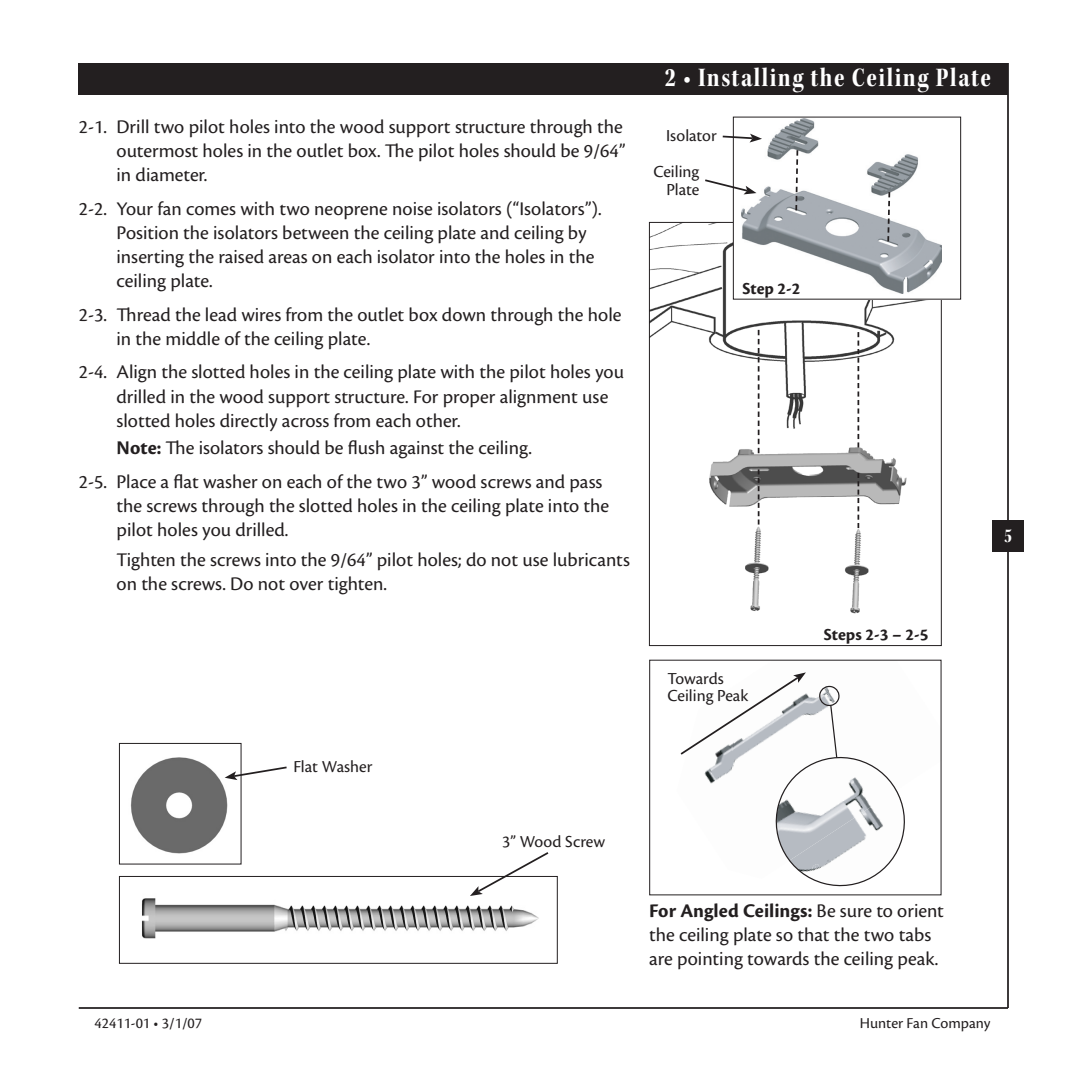
<style>
.page{position:relative;width:1071px;height:1071px;background:#fff}
.page>*{position:absolute;margin:0;border:0;box-sizing:border-box;transform-origin:0 0}
.t1{font:28px "Kepler Std Bold Cn Subh";letter-spacing:.055em;color:#fff}
.Bullet_for_step_sub{font:20.12px/24.2px "Cronos Pro";color:#231f20}
.Caption{font:17.5px/17.5px "Cronos Pro";color:#231f20}
.Caption-2{font:700 17.5px "Cronos Pro";letter-spacing:-.005em;color:#231f20}
.t2{font:15.75px "Cronos Pro";color:#231f20}
.s1{font-weight:700}
</style>
<div class="page">
<div style="left:79px;top:63px;width:929px;height:31px;background:#231f20"></div>
<hr style="left:1007px;top:63px;width:2px;height:945px;background:#231f20">
<hr style="left:79px;top:1007px;width:929px;height:2px;background:#231f20">
<div style="left:992px;top:520px;width:32px;height:31px;background:#231f20"></div>
<img style="left:651px;top:224px;width:289px;height:390px">
<div style="left:733px;top:117px;width:228px;height:182px;background:#fff"></div>
<img style="left:741px;top:119px;width:200px;height:175px">
<div style="left:733px;top:117px;width:228px;height:182px;border:1px solid #231f20"></div>
<img style="left:142px;top:898px;width:397px;height:41px">
<div style="left:119px;top:876px;width:439px;height:88px;border:1px solid #231f20"></div>
<img style="left:130px;top:757px;width:98px;height:97px">
<div style="left:119px;top:743px;width:123px;height:121px;border:1px solid #231f20"></div>
<svg style="left:470px;top:852px;width:80px;height:44px"></svg>
<svg style="left:225px;top:765px;width:62px;height:15px"></svg>
<svg style="left:794px;top:148px;width:5px;height:64px"></svg>
<svg style="left:886px;top:190px;width:5px;height:53px"></svg>
<svg style="left:758px;top:469px;width:2px;height:56px"></svg>
<svg style="left:758px;top:330px;width:2px;height:123px"></svg>
<svg style="left:858px;top:332px;width:1px;height:116px"></svg>
<svg style="left:858px;top:473px;width:1px;height:55px"></svg>
<svg style="left:680px;top:672px;width:225px;height:215px"></svg>
<svg style="left:705px;top:178px;width:52px;height:16px"></svg>
<svg style="left:722px;top:134px;width:40px;height:9px"></svg>
<p class="Bullet_for_step_sub" style="left:117px;top:114px;width:511px;text-indent:-38px">2-1. Drill two pilot holes into the wood support structure through the outermost holes in the outlet box. The pilot holes should be 9/64” in diameter.</p>
<p class="Bullet_for_step_sub" style="left:117px;top:196px;width:487px;text-indent:-38px">2-2. Your fan comes with two neoprene noise isolators (“Isolators”).<br>Position the isolators between the ceiling plate and ceiling by inserting the raised areas on each isolator into the holes in the ceiling plate.</p>
<p class="Bullet_for_step_sub" style="left:117px;top:302px;width:507px;text-indent:-38px">2-3. Thread the lead wires from the outlet box down through the hole in the middle of the ceiling plate.</p>
<p class="Bullet_for_step_sub" style="left:117px;top:360px;width:509px;text-indent:-38px">2-4. Align the slotted holes in the ceiling plate with the pilot holes you drilled in the wood support structure. For proper alignment use slotted holes directly across from each other.</p>
<p class="Bullet_for_step_sub" style="left:117px;top:436px;width:417px"><span class="s1">Note:</span> The isolators should be flush against the ceiling.</p>
<p class="Bullet_for_step_sub" style="left:117px;top:469px;width:494px;text-indent:-38px">2-5. Place a flat washer on each of the two 3” wood screws and pass the screws through the slotted holes in the ceiling plate into the pilot holes you drilled.</p>
<p class="Bullet_for_step_sub" style="left:117px;top:548px;width:515px">Tighten the screws into the 9/64” pilot holes; do not use lubricants on the screws. Do not over tighten.</p>
<p class="Caption" style="left:293px;top:758px;width:80px">Flat Washer</p>
<p class="t1" style="left:665px;top:62px;width:328px">2 • Installing the Ceiling Plate</p>
<p class="Caption" style="left:666px;top:127px;width:52px">Isolator</p>
<p class="Caption" style="left:653px;top:163px;width:47px">Ceiling</p>
<p class="Caption" style="left:666px;top:180px;width:34px">Plate</p>
<p class="Caption-2" style="left:742px;top:278px;width:60px">Step 2-2</p>
<p class="Caption" style="left:668px;top:669px;width:82px">Towards<br>Ceiling Peak</p>
<p class="Caption-2" style="left:824px;top:625px;width:106px">Steps 2-3 – 2-5</p>
<p class="Caption" style="left:502px;top:833px;width:105px">3” Wood Screw</p>
<p class="Bullet_for_step_sub" style="left:649px;top:899px;width:296px"><span class="s1">For Angled Ceilings:</span> Be sure to orient the ceiling plate so that the two tabs are pointing towards the ceiling peak.</p>
<p class="t2" style="left:94px;top:1014px;width:109px">42411-01 • 3/1/07</p>
<p class="t2" style="left:860px;top:1014px;width:132px">Hunter Fan Company</p>
</div>
